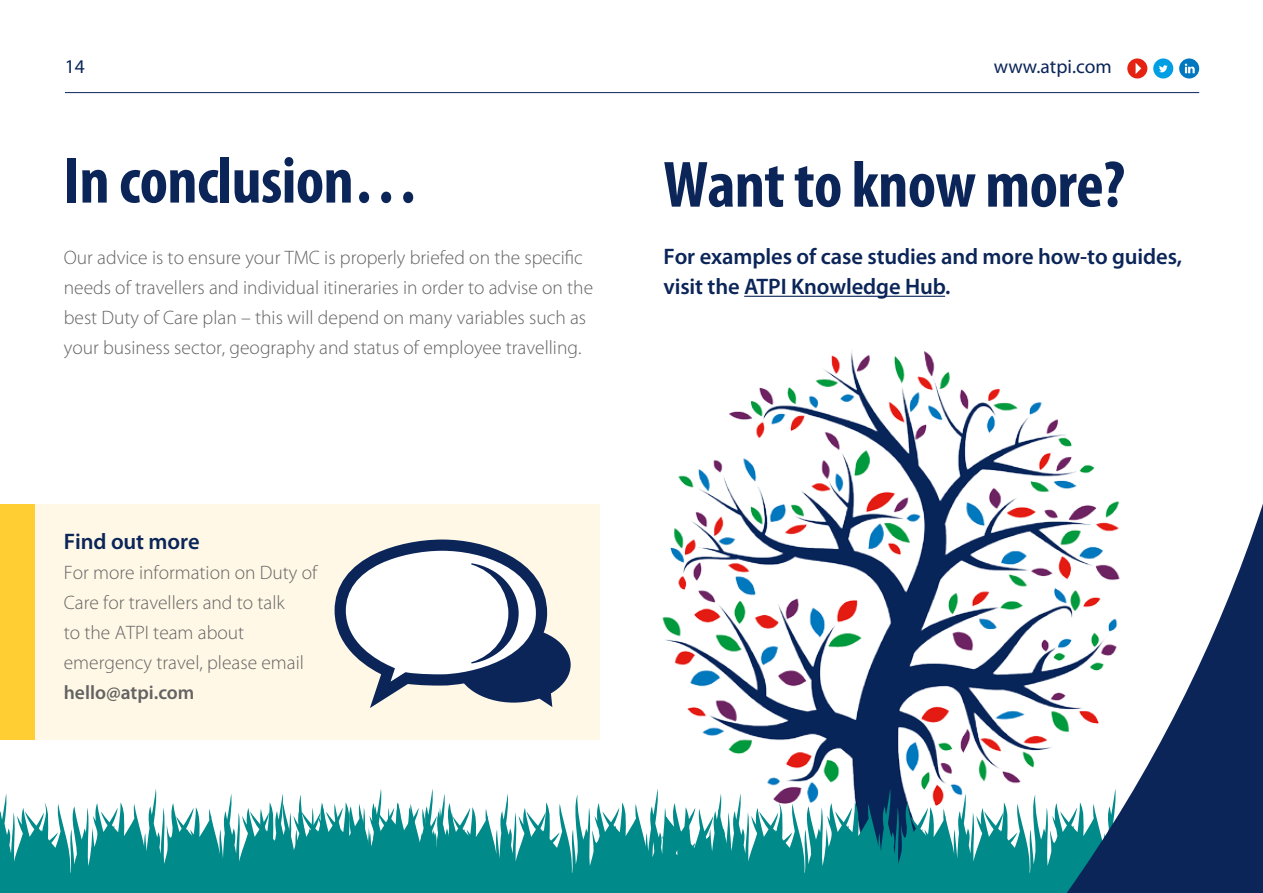
<style>
.page{position:relative;width:1263px;height:893px;background:#fff}
.page>*{position:absolute;margin:0;border:0;box-sizing:border-box;transform-origin:0 0}
.t1{font:700 condensed 66px "Myriad Pro";letter-spacing:-.01em;color:#0b2559}
.t2{font:600 22.5px/30px "Myriad Pro";letter-spacing:-.005em;color:#0b2559}
.t3{font:300 19.5px/30px "Myriad Pro";color:#646363}
.t4{font:19.5px "Myriad Pro";color:#0b2559}
.t5{font:600 19.5px "Myriad Pro";color:#646363}
</style>
<div class="page">
<img style="left:554px;top:351px;width:566px;height:437px">
<svg style="left:731px;top:788px;width:336px;height:105px;fill:#008a89"></svg>
<svg style="left:455px;top:789px;width:276px;height:104px;fill:#008a89"></svg>
<svg style="left:0;top:789px;width:455px;height:104px;fill:#008a89"></svg>
<hr style="left:65px;top:92px;width:1134px;height:1px;background:#0b2559">
<svg style="left:1067px;top:504px;width:196px;height:389px"></svg>
<hr style="left:744px;top:296px;width:201px;height:1px;background:#0b2559">
<div style="left:26px;top:504px;width:574px;height:235px;background:#fff8e6"></div>
<div style="left:0;top:504px;width:35px;height:235px;background:#ffce32"></div>
<div style="left:457px;top:627px;width:114px;height:76px;background:#0b2559;border-radius:50%"></div>
<svg style="left:334px;top:539px;width:219px;height:169px"></svg>
<div style="left:1153px;top:58px;width:20px;height:21px;background:#009fe3;border-radius:50%"></div>
<svg style="left:1159px;top:65px;width:8px;height:7px"></svg>
<svg style="left:1179px;top:58px;width:20px;height:21px"></svg>
<svg style="left:1185px;top:64px;width:10px;height:9px"></svg>
<div style="left:1127px;top:58px;width:20px;height:21px;background:#e42313;border-radius:50%"></div>
<svg style="left:1135px;top:63px;width:6px;height:11px"></svg>
<p class="t4" style="left:65px;top:55px;width:22px">14</p>
<h1 class="t1" style="left:64px;top:139px;width:357px">In conclusion…</h1>
<p class="t3" style="left:64px;top:242px;width:531px">Our advice is to ensure your TMC is properly briefed on the specific needs of travellers and individual itineraries in order to advise on the best Duty of Care plan – this will depend on many variables such as your business sector, geography and status of employee travelling.</p>
<p class="t2" style="left:64px;top:526px;width:137px">Find out more</p>
<p class="t3" style="left:64px;top:557px;width:255px">For more information on Duty of<br>Care for travellers and to talk<br>to the ATPI team about emergency travel, please email</p>
<p class="t5" style="left:64px;top:680px;width:132px">hello@atpi.com</p>
<p class="t4" style="left:994px;top:55px;width:119px">www.atpi.com</p>
<h1 class="t1" style="left:663px;top:143px;width:463px">Want to know more?</h1>
<p class="t2" style="left:663px;top:241px;width:520px">For examples of case studies and more how-to guides, visit the ATPI Knowledge Hub.</p>
</div>
